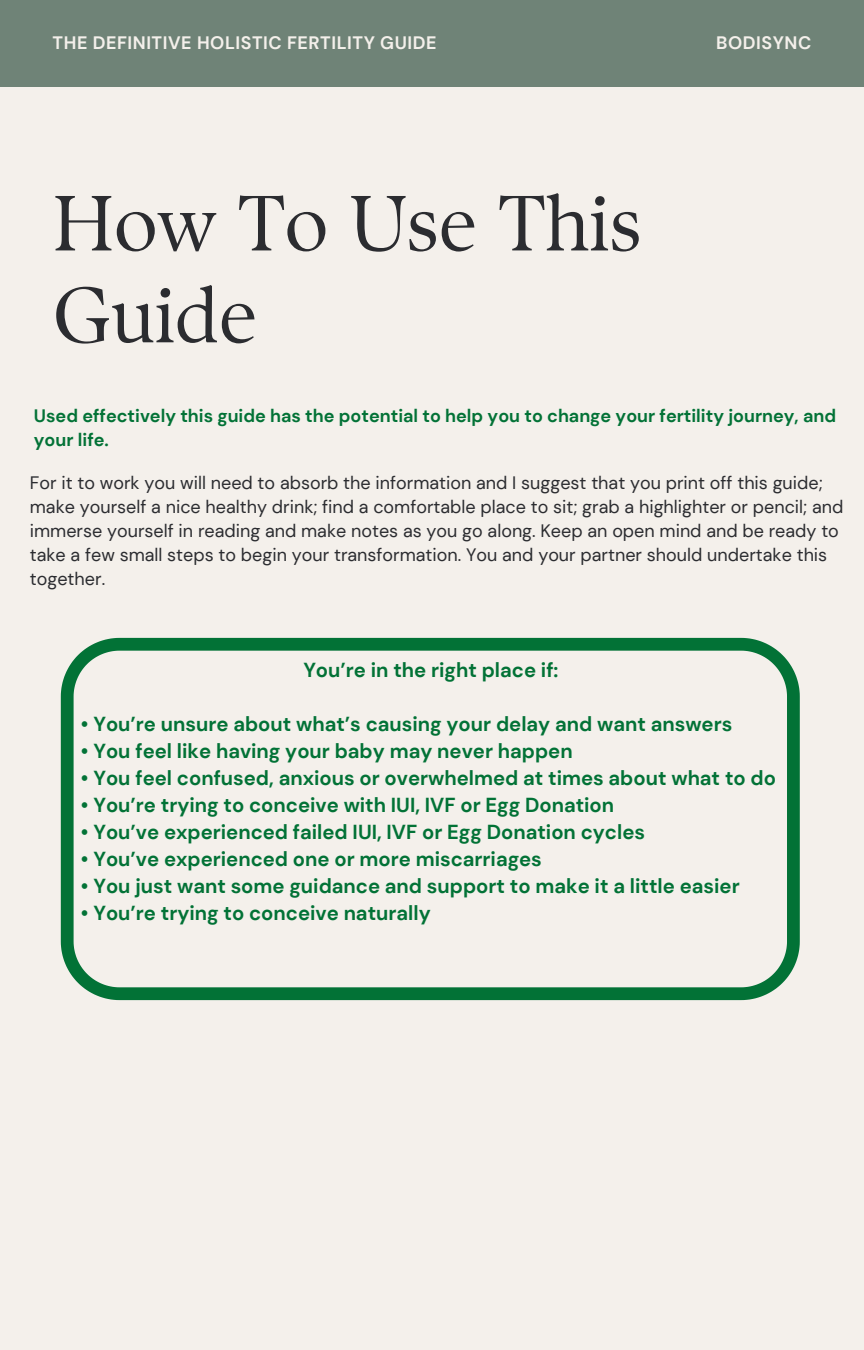
<style>
.page{position:relative;width:864px;height:1350px;background:#f4f0eb}
.page>*{position:absolute;margin:0;border:0;box-sizing:border-box;transform-origin:0 0}
.t1{font:78.08px/91.8px "TY Serif D";color:#2b2c30}
.t2{font:700 20.25px "DM Sans";color:#027236}
.t3{font:18px/24.1px "DM Sans";color:#2b2c30}
.t4{font:700 18px/24.1px "DM Sans";color:#027236}
.t5{font:700 18px "DM Sans";letter-spacing:.03em;color:#f4f0eb}
</style>
<div class="page">
<div style="left:0;top:0;width:864px;height:86px;background:#6f8377"></div>
<svg style="left:61px;top:638px;width:739px;height:362px"></svg>
<h2 class="t5" style="left:53px;top:31px;width:385px">THE DEFINITIVE HOLISTIC FERTILITY GUIDE</h2>
<p class="t1" style="left:53px;top:177px;width:591px">How To Use This<br>Guide</p>
<h4 class="t5" style="left:716px;top:31px;width:97px">BODISYNC</h4>
<p class="t4" style="left:34px;top:404px;width:804px">Used effectively this guide has the potential to help you to change your fertility journey, and your life.</p>
<h2 class="t3" style="left:30px;top:471px;width:815px">For it to work you will need to absorb the information and I suggest that you print off this guide; make yourself a nice healthy drink; find a comfortable place to sit; grab a highlighter or pencil; and immerse yourself in reading and make notes as you go along. Keep an open mind and be ready to take a few small steps to begin your transformation. You and your partner should undertake this together.</h2>
<h3 class="t2" style="left:303px;top:657px;width:257px">You’re in the right place if:</h3>
<h3 class="t2" style="left:81px;top:711px;width:653px">• You’re unsure about what’s causing your delay and want answers</h3>
<h3 class="t2" style="left:81px;top:738px;width:493px">• You feel like having your baby may never happen</h3>
<h3 class="t2" style="left:81px;top:765px;width:697px">• You feel confused, anxious or overwhelmed at times about what to do</h3>
<h3 class="t2" style="left:81px;top:792px;width:535px">• You’re trying to conceive with IUI, IVF or Egg Donation</h3>
<h3 class="t2" style="left:81px;top:819px;width:566px">• You’ve experienced failed IUI, IVF or Egg Donation cycles</h3>
<h3 class="t2" style="left:81px;top:846px;width:463px">• You’ve experienced one or more miscarriages</h3>
<h3 class="t2" style="left:81px;top:873px;width:660px">• You just want some guidance and support to make it a little easier</h3>
<h3 class="t2" style="left:81px;top:900px;width:351px">• You’re trying to conceive naturally</h3>
</div>
